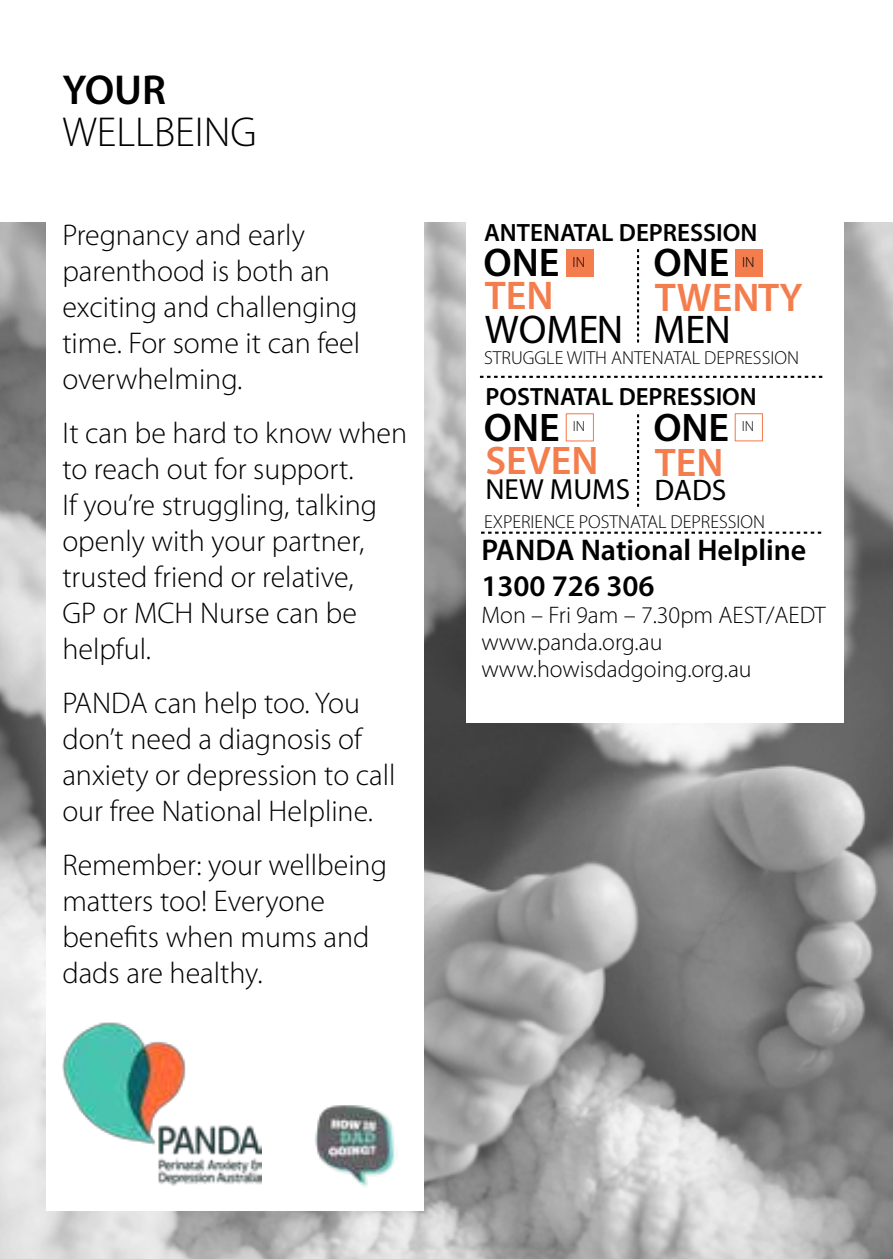
<style>
.page{position:relative;width:893px;height:1259px;background:#fff}
.page>*{position:absolute;margin:0;border:0;box-sizing:border-box;transform-origin:0 0}
.t1{font:300 42px "Myriad Pro";color:#000}
.t2{font:600 42px "Myriad Pro";color:#000}
.t3{font:600 40.2px "Myriad Pro";color:#f47d4d}
.t4{font:40.2px "Myriad Pro";color:#000}
.t5{font:600 40.2px "Myriad Pro";color:#000}
.t6{font:600 39.9px "Myriad Pro";color:#f47d4d}
.t7{font:600 39.9px "Myriad Pro";color:#000}
.t8{font:300 30px/36px "Myriad Pro";color:#000}
.t9{font:600 30px/36px "Myriad Pro";color:#000}
.t10{font:29.7px "Myriad Pro";color:#000}
.t11{font:29.1px "Myriad Pro";color:#000}
.t12{font:600 25.2px "Myriad Pro";color:#000}
.t13{font:600 24.9px "Myriad Pro";color:#000}
.t14{font:300 24px/27px "Myriad Pro";color:#000}
.t15{font:300 18.9px "Myriad Pro";color:#000}
.t16{font:300 14.7px "Myriad Pro";color:#000}
</style>
<div class="page">
<img style="left:0;top:222px;width:893px;height:1037px">
<div style="left:46px;top:204px;width:377px;height:1006px;background:#fff"></div>
<div style="left:466px;top:222px;width:377px;height:500px;background:#fff"></div>
<img style="left:62px;top:1022px;width:199px;height:164px">
<div style="left:566px;top:249px;width:27px;height:27px;background:#f47d4d"></div>
<div style="left:735px;top:249px;width:28px;height:27px;background:#f47d4d"></div>
<svg style="left:637px;top:249px;width:2px;height:93px"></svg>
<svg style="left:480px;top:376px;width:342px;height:2px"></svg>
<svg style="left:481px;top:531px;width:340px;height:3px"></svg>
<div style="left:566px;top:413px;width:28px;height:28px;border:1px solid #f47d4d"></div>
<div style="left:735px;top:413px;width:28px;height:28px;border:1px solid #f47d4d"></div>
<svg style="left:637px;top:414px;width:2px;height:93px"></svg>
<img style="left:315px;top:1105px;width:82px;height:82px">
<h1 class="t2" style="left:62px;top:63px;width:105px">YOUR</h1>
<h1 class="t1" style="left:62px;top:109px;width:196px">WELLBEING</h1>
<p class="t8" style="left:62px;top:217px;width:299px">Pregnancy and early parenthood is both an exciting and challenging time. For some it can feel overwhelming.</p>
<p class="t8" style="left:62px;top:415px;width:346px">It can be hard to know when to reach out for support.<br>If you’re struggling, talking openly with your partner, trusted friend or relative,<br>GP or MCH Nurse can be helpful.</p>
<p class="t8" style="left:62px;top:685px;width:335px">PANDA can help too. You don’t need a diagnosis of anxiety or depression to call our free National Helpline.</p>
<p class="t8" style="left:62px;top:847px;width:326px">Remember: your wellbeing matters too! Everyone benefits when mums and dads are healthy.</p>
<p class="t12" style="left:484px;top:216px;width:275px">ANTENATAL DEPRESSION</p>
<h2 class="t5" style="left:653px;top:237px;width:78px">ONE</h2>
<h2 class="t5" style="left:483px;top:237px;width:78px">ONE</h2>
<h2 class="t4" style="left:485px;top:304px;width:247px">WOMEN MEN</h2>
<p class="t16" style="left:573px;top:254px;width:14px">IN</p>
<p class="t16" style="left:742px;top:254px;width:14px">IN</p>
<h2 class="t3" style="left:485px;top:270px;width:70px">TEN</h2>
<h2 class="t3" style="left:655px;top:272px;width:149px">TWENTY</h2>
<p class="t15" style="left:484px;top:347px;width:317px">STRUGGLE WITH ANTENATAL DEPRESSION</p>
<p class="t13" style="left:485px;top:381px;width:273px">POSTNATAL DEPRESSION</p>
<p class="t16" style="left:573px;top:418px;width:14px">IN</p>
<h3 class="t7" style="left:653px;top:402px;width:77px">ONE</h3>
<h3 class="t6" style="left:655px;top:437px;width:70px">TEN</h3>
<h3 class="t7" style="left:484px;top:402px;width:77px">ONE</h3>
<p class="t11" style="left:485px;top:471px;width:146px">NEW MUMS</p>
<h3 class="t6" style="left:485px;top:435px;width:115px">SEVEN</h3>
<p class="t10" style="left:654px;top:472px;width:74px">DADS</p>
<p class="t16" style="left:742px;top:418px;width:14px">IN</p>
<p class="t15" style="left:484px;top:511px;width:283px">EXPERIENCE POSTNATAL DEPRESSION</p>
<p class="t9" style="left:481px;top:531px;width:327px">PANDA National Helpline<br>1300 726 306</p>
<p class="t14" style="left:481px;top:601px;width:346px">Mon – Fri 9am – 7.30pm AEST/AEDT www.panda.org.au www.howisdadgoing.org.au</p>
</div>
